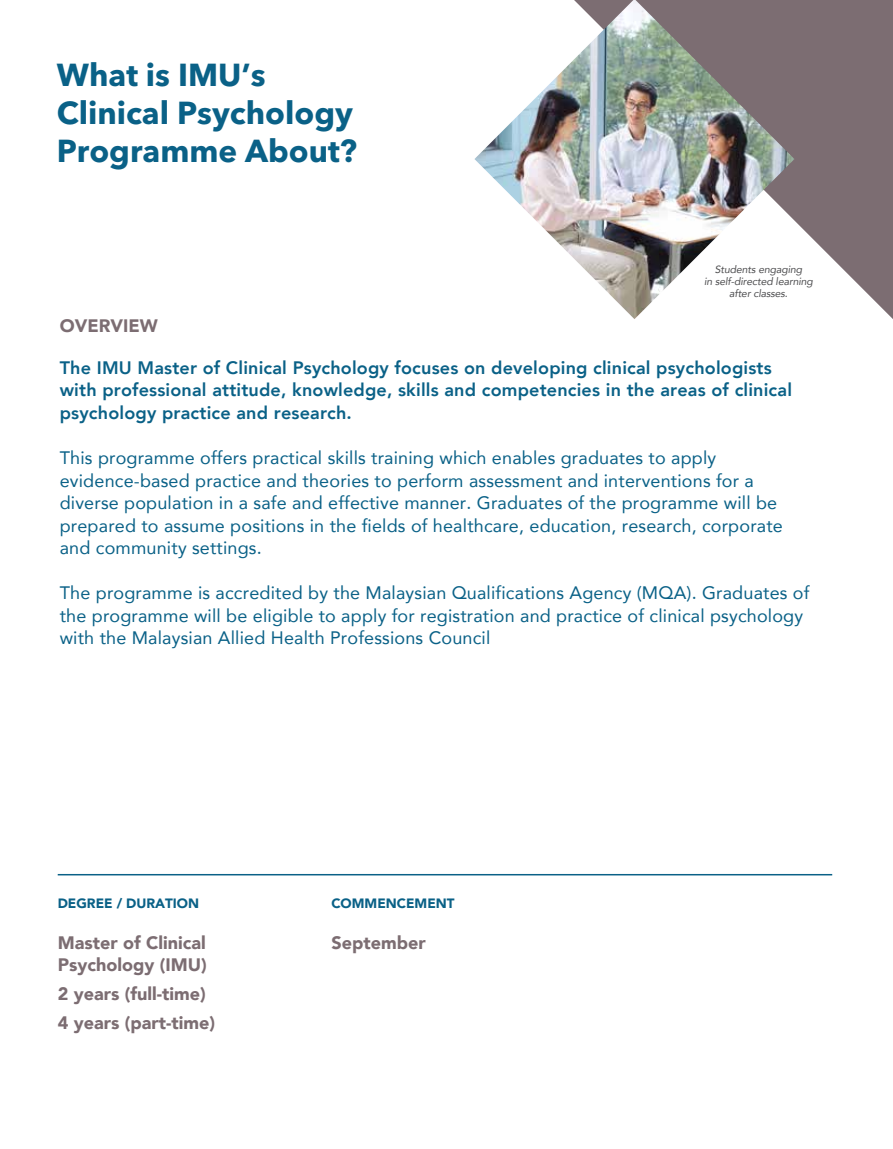
<style>
.page{position:relative;width:893px;height:1149px;background:#fff}
.page>*{position:absolute;margin:0;border:0;box-sizing:border-box;transform-origin:0 0}
.t1{font:700 31.5px/37.8px "Avenir Next LT Pro";color:#0a6187}
.t2{font:18px/22.5px "Avenir";letter-spacing:.01em;color:#0a6187}
.t3{font:800 18px/22.5px "Avenir";letter-spacing:.01em;color:#0a6187}
.t4{font:900 18px/21.6px "Avenir";color:#7c6d72}
.t5{font:900 13.5px "Avenir";color:#0a6187}
.t6{font:italic 10.5px/12px "Avenir";letter-spacing:-.01em;color:#4d4d4f;text-align:center}
</style>
<div class="page">
<svg style="left:794px;top:0;width:99px;height:319px;fill:#7c6d72"></svg>
<img style="left:474px;top:0;width:320px;height:319px">
<hr style="left:58px;top:873px;width:774px;height:2px;background:#0a6187">
<h1 class="t1" style="left:57px;top:56px;width:302px">What is IMU’s<br>Clinical Psychology<br>Programme About?</h1>
<p class="t6" style="left:704px;top:263px;width:110px">Students engaging<br>in self-directed learning after classes.</p>
<p class="t4" style="left:60px;top:314px;width:99px">OVERVIEW</p>
<p class="t3" style="left:60px;top:356px;width:734px">The IMU Master of Clinical Psychology focuses on developing clinical psychologists with professional attitude, knowledge, skills and competencies in the areas of clinical psychology practice and research.</p>
<p class="t2" style="left:60px;top:446px;width:725px">This programme offers practical skills training which enables graduates to apply evidence-based practice and theories to perform assessment and interventions for a diverse population in a safe and effective manner. Graduates of the programme will be prepared to assume positions in the fields of healthcare, education, research, corporate and community settings.</p>
<p class="t2" style="left:60px;top:581px;width:751px">The programme is accredited by the Malaysian Qualifications Agency (MQA). Graduates of the programme will be eligible to apply for registration and practice of clinical psychology with the Malaysian Allied Health Professions Council</p>
<p class="t5" style="left:58px;top:891px;width:143px">DEGREE / DURATION</p>
<p class="t5" style="left:331px;top:891px;width:125px">COMMENCEMENT</p>
<p class="t4" style="left:331px;top:931px;width:96px">September</p>
<p class="t4" style="left:58px;top:931px;width:150px">Master of Clinical<br>Psychology (IMU)</p>
<p class="t4" style="left:58px;top:978px;width:159px;line-height:29.1px">2 years (full-time)<br>4 years (part-time)</p>
</div>
